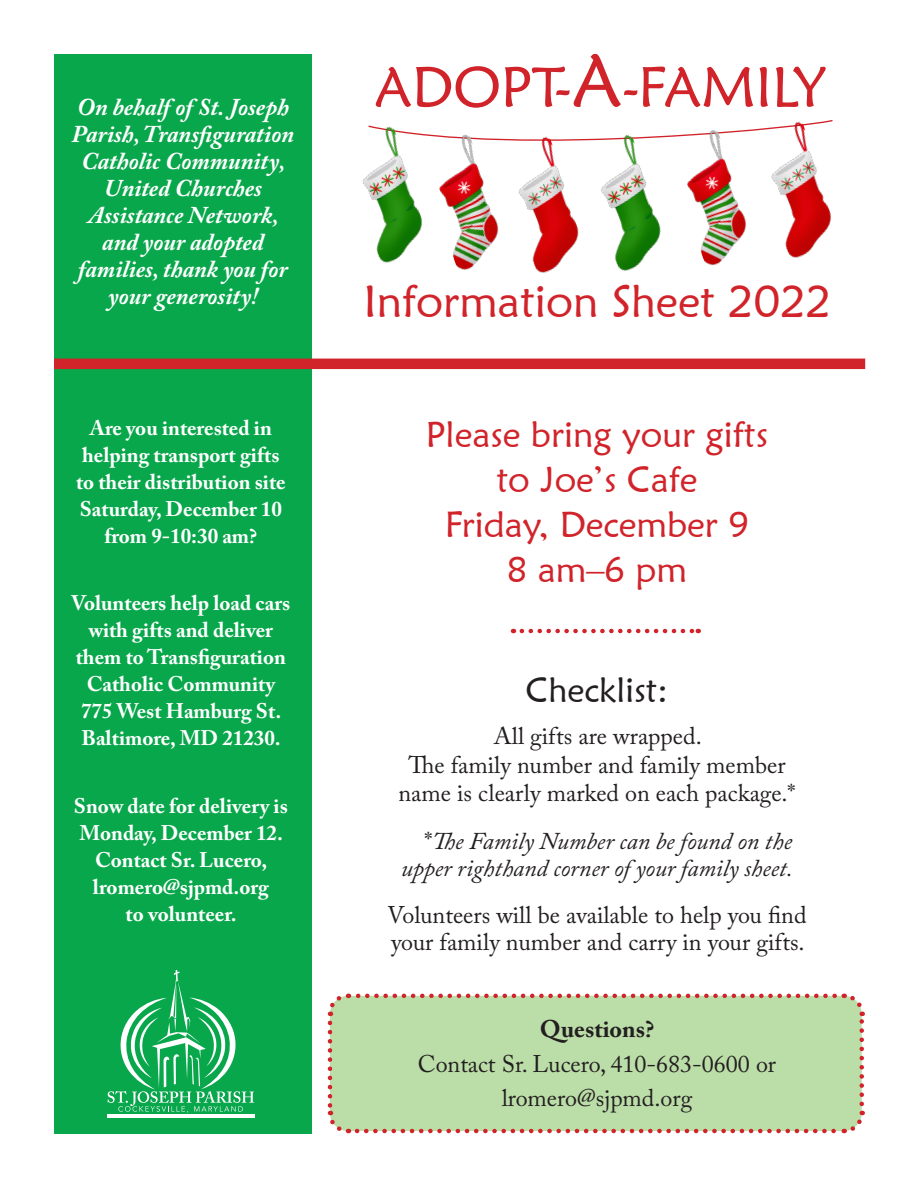
<style>
.page{position:relative;width:918px;height:1188px;background:#fff}
.page>*{position:absolute;margin:0;border:0;box-sizing:border-box;transform-origin:0 0}
.t1{font:56.7px "Maiandra GD";color:#d1232a}
.t2{font:45px "Maiandra GD";color:#d1232a}
.t3{font:36px "Maiandra GD";color:#d1232a}
.t4{font:34.5px "Maiandra GD";color:#231f20}
.t5{font:24px/28.5px "Adobe Caslon Pro";color:#231f20;text-align:center}
.t6{font:italic 700 24px/27px "Adobe Caslon Pro";color:#fff;text-align:center}
.t7{font:italic 24px/27px "Adobe Caslon Pro";color:#231f20;text-align:right}
.t8{font:700 24px "Adobe Caslon Pro";color:#231f20}
.t9{font:700 21px/27px "Adobe Caslon Pro";color:#fff;text-align:center}
.s1{font-size:75.6px}
.s2{font-style:normal}
</style>
<div class="page">
<div style="left:330px;top:996px;width:532px;height:135px;background:#bbdda8;border-radius:18px"></div>
<svg style="left:327px;top:1023px;width:22px;height:111px"></svg>
<svg style="left:357px;top:1111px;width:508px;height:23px"></svg>
<svg style="left:843px;top:993px;width:22px;height:111px"></svg>
<svg style="left:327px;top:993px;width:508px;height:23px"></svg>
<div style="left:55px;top:54px;width:257px;height:1079px;background:#08a74b"></div>
<img style="left:757px;top:121px;width:76px;height:137px">
<img style="left:676px;top:129px;width:85px;height:137px">
<img style="left:594px;top:134px;width:82px;height:137px">
<img style="left:513px;top:136px;width:81px;height:137px">
<img style="left:437px;top:134px;width:76px;height:136px">
<img style="left:362px;top:125px;width:75px;height:138px">
<div style="left:54px;top:359px;width:811px;height:10px;background:#d1232a"></div>
<hr style="left:107px;top:1114px;width:148px;height:4px;background:#fff">
<svg style="left:108px;top:970px;width:146px;height:143px"></svg>
<svg style="left:522px;top:629px;width:177px;height:4px"></svg>
<p class="t6" style="left:77px;top:93px;width:214px">On behalf of St. Joseph</p>
<p class="t6" style="left:72px;top:120px;width:224px">Parish, Transfiguration<br>Catholic Community,<br>United Churches<br>Assistance Network, and your adopted families, thank you for your generosity!</p>
<p class="t9" style="left:76px;top:414px;width:211px">Are you interested in helping transport gifts to their distribution site<br>Saturday, December 10 from 9-10:30 am?</p>
<p class="t9" style="left:71px;top:590px;width:220px">Volunteers help load cars with gifts and deliver them to Transfiguration<br>Catholic Community<br>775 West Hamburg St.<br>Baltimore, MD 21230.</p>
<p class="t9" style="left:74px;top:792px;width:216px">Snow date for delivery is<br>Monday, December 12.<br>Contact Sr. Lucero, lromero@sjpmd.org</p>
<p class="t9" style="left:126px;top:900px;width:113px">to volunteer.</p>
<p class="t1" style="left:374px;top:52px;width:454px">ADOPT-<span class="s1">A</span>-FAMILY</p>
<p class="t2" style="left:364px;top:274px;width:469px">Information Sheet 2022</p>
<p class="t3" style="left:426px;top:412px;width:344px">Please bring your gifts</p>
<p class="t3" style="left:496px;top:457px;width:203px">to Joe’s Cafe</p>
<p class="t3" style="left:445px;top:502px;width:306px">Friday, December 9</p>
<p class="t3" style="left:507px;top:547px;width:182px">8 am–6 pm</p>
<p class="t4" style="left:526px;top:669px;width:144px">Checklist:</p>
<p class="t5" style="left:494px;top:722px;width:209px">All gifts are wrapped.</p>
<p class="t5" style="left:398px;top:750px;width:399px">The family number and family member name is clearly marked on each package.*</p>
<p class="t7" style="left:401px;top:827px;width:393px"><span class="s2">*</span>The Family Number can be found on the upper righthand corner of your family sheet.</p>
<p class="t5" style="left:387px;top:901px;width:421px;line-height:27px;text-align:left">Volunteers will be available to help you find your family number and carry in your gifts.</p>
<p class="t8" style="left:540px;top:1015px;width:116px">Questions?</p>
<p class="t5" style="left:418px;top:1046px;width:360px;line-height:34.5px">Contact Sr. Lucero, 410-683-0600 or lromero@sjpmd.org</p>
</div>
